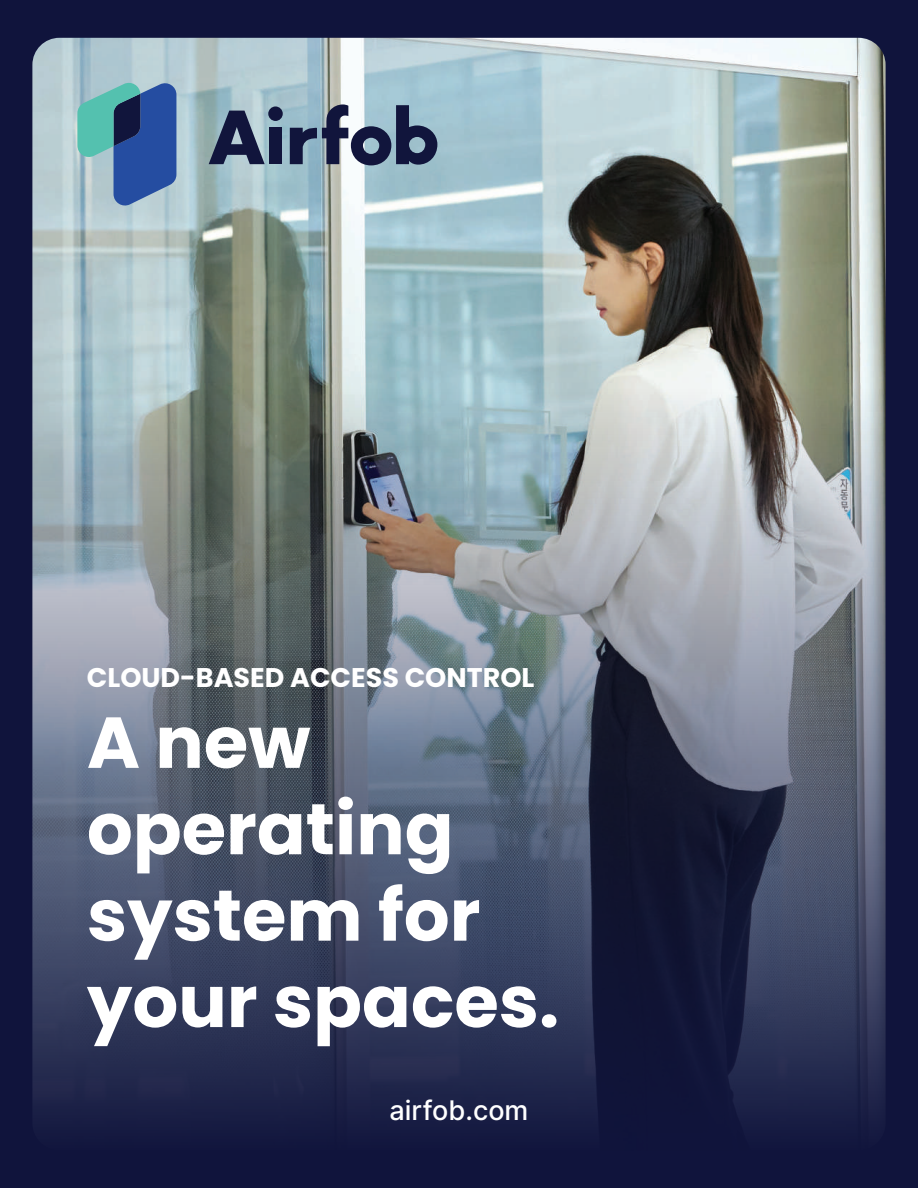
<style>
.page{position:relative;width:918px;height:1188px;background:#10143c}
.page>*{position:absolute;margin:0;border:0;box-sizing:border-box;transform-origin:0 0}
.t1{font:700 72px/86.4px "Poppins";color:#fff}
.t2{font:700 27px "Poppins";color:#fff}
.t3{font:500 27px "Inter";color:#fff}
</style>
<div class="page">
<img style="left:32px;top:38px;width:854px;height:347px">
<img style="left:32px;top:385px;width:854px;height:733px">
<svg style="left:209px;top:111px;width:56px;height:53px"></svg>
<div style="left:269px;top:128px;width:13px;height:36px;background:#11153c"></div>
<div style="left:268px;top:106px;width:15px;height:15px;background:#11153c;border-radius:50%"></div>
<svg style="left:290px;top:104px;width:147px;height:61px"></svg>
<svg style="left:77px;top:80px;width:99px;height:128px;background:#5885a9"></svg>
<p class="t2" style="left:87px;top:662px;width:449px">CLOUD-BASED ACCESS CONTROL</p>
<p class="t1" style="left:87px;top:700px;width:474px">A new operating system for your spaces.</p>
<p class="t3" style="left:390px;top:1091px;width:140px">airfob.com</p>
</div>
